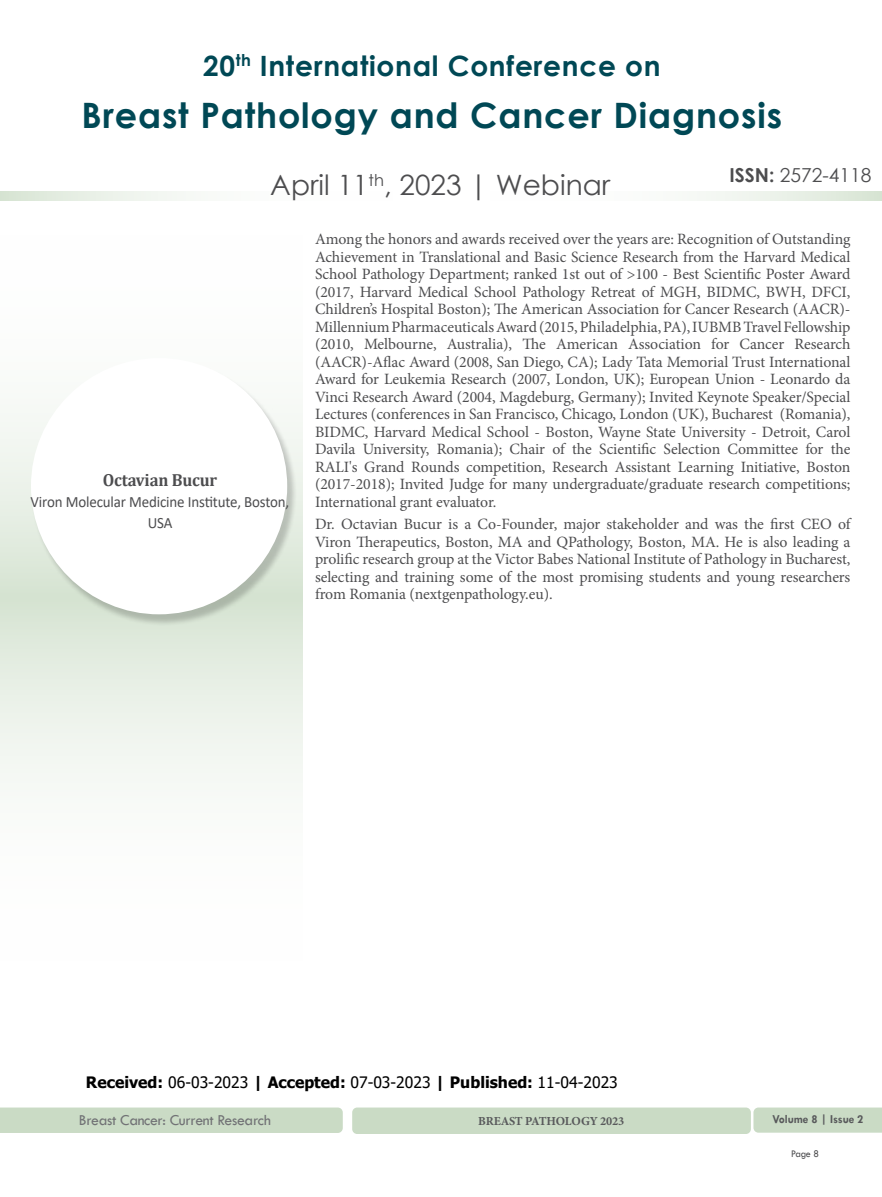
<style>
.page{position:relative;width:882px;height:1197px;background:#fff}
.page>*{position:absolute;margin:0;border:0;box-sizing:border-box;transform-origin:0 0}
.t1{font:700 35px "Century Gothic";letter-spacing:.025em;color:#004855}
.t2{font:700 28px "Century Gothic";letter-spacing:.025em;color:#004855}
.t3{font:28px "Century Gothic";color:#4d4d4f}
.t4{font:19.25px "Century Gothic";color:#4d4d4f}
.t5{font:700 17.5px "Cambria";letter-spacing:-.01em;color:#4d4d4f;scale:.95 1}
.t6{font:15.75px/17.5px "Minion Pro";letter-spacing:-.01em;color:#4d4d4f;text-align:justify}
.t7{font:700 15.75px "Tahoma";color:#000}
.t8{font:15.75px/21px "Calibri";letter-spacing:-.01em;color:#4d4d4f;text-align:center;scale:.95 1}
.t9{font:15.75px "Tw Cen";letter-spacing:-.02em;color:#717275}
.t10{font:700 12.25px "Minion Pro";letter-spacing:-.01em;color:#58595b}
.t11{font:700 12.25px "Tw Cen";letter-spacing:-.01em;color:#58595b;scale:.95 1}
.t12{font:10.5px "Tw Cen";color:#4d4d4f;scale:.95 1}
.s1{font-weight:700}
.s2{font-weight:400}
</style>
<div class="page">
<svg style="left:0;top:192px;width:882px;height:9px"></svg>
<div style="left:0;top:597px;width:302px;height:393px;background:linear-gradient(to bottom,#dee9db,#fff)"></div>
<div style="left:0;top:205px;width:302px;height:392px;background:linear-gradient(to bottom,#fff,#dee9db)"></div>
<div style="left:0;top:1108px;width:343px;height:25px;background:#cadbc5"></div>
<div style="left:352px;top:1108px;width:399px;height:26px;background:#cadbc5;border-radius:5px"></div>
<div style="left:753px;top:1108px;width:129px;height:25px;background:#cadbc5"></div>
<div style="left:31px;top:360px;width:266px;height:266px;background:#000;opacity:.2"></div>
<div style="left:31px;top:358px;width:256px;height:256px;background:#fff;border-radius:50%"></div>
<h2 class="t2" style="left:203px;top:44px;width:459px">20<sup>th</sup> International Conference on</h2>
<h1 class="t1" style="left:82px;top:89px;width:702px">Breast Pathology and Cancer Diagnosis</h1>
<h2 class="t3" style="left:270px;top:165px;width:342px">April 11<sup>th</sup>, 2023 | Webinar</h2>
<p class="t4" style="left:730px;top:162px;width:144px"><span class="s1">ISSN:</span> 2572-4118</p>
<p class="t5" style="left:103px;top:468px;width:122px">Octavian Bucur</p>
<p class="t8" style="left:31px;top:491px;width:274px">Viron Molecular Medicine Institute, Boston,<br>USA</p>
<p class="t6" style="left:315px;top:230px;width:537px">Among the honors and awards received over the years are: Recognition of Outstanding Achievement in Translational and Basic Science Research from the Harvard Medical School Pathology Department; ranked 1st out of &gt;100 - Best Scientific Poster Award (2017, Harvard Medical School Pathology Retreat of MGH, BIDMC, BWH, DFCI, Children’s Hospital Boston); The American Association for Cancer Research (AACR)- Millennium Pharmaceuticals Award (2015, Philadelphia, PA), IUBMB Travel Fellowship (2010, Melbourne, Australia), The American Association for Cancer Research (AACR)-Aflac Award (2008, San Diego, CA); Lady Tata Memorial Trust International Award for Leukemia Research (2007, London, UK); European Union - Leonardo da Vinci Research Award (2004, Magdeburg, Germany); Invited Keynote Speaker/Special Lectures (conferences in San Francisco, Chicago, London (UK), Bucharest (Romania), BIDMC, Harvard Medical School - Boston, Wayne State University - Detroit, Carol Davila University, Romania); Chair of the Scientific Selection Committee for the RALI's Grand Rounds competition, Research Assistant Learning Initiative, Boston (2017-2018); Invited Judge for many undergraduate/graduate research competitions; International grant evaluator.</p>
<p class="t6" style="left:315px;top:515px;width:537px">Dr. Octavian Bucur is a Co-Founder, major stakeholder and was the first CEO of Viron Therapeutics, Boston, MA and QPathology, Boston, MA. He is also leading a prolific research group at the Victor Babes National Institute of Pathology in Bucharest, selecting and training some of the most promising students and young researchers from Romania (nextgenpathology.eu).</p>
<p class="t7" style="left:86px;top:1072px;width:533px">Received: <span class="s2">06-03-2023</span> | Accepted: <span class="s2">07-03-2023</span> | Published: <span class="s2">11-04-2023</span></p>
<p class="t9" style="left:79px;top:1111px;width:194px">Breast Cancer: Current Research</p>
<p class="t10" style="left:478px;top:1113px;width:148px">BREAST PATHOLOGY 2023</p>
<p class="t11" style="left:773px;top:1112px;width:97px">Volume 8 | Issue 2</p>
<p class="t12" style="left:791px;top:1147px;width:31px">Page 8</p>
</div>
